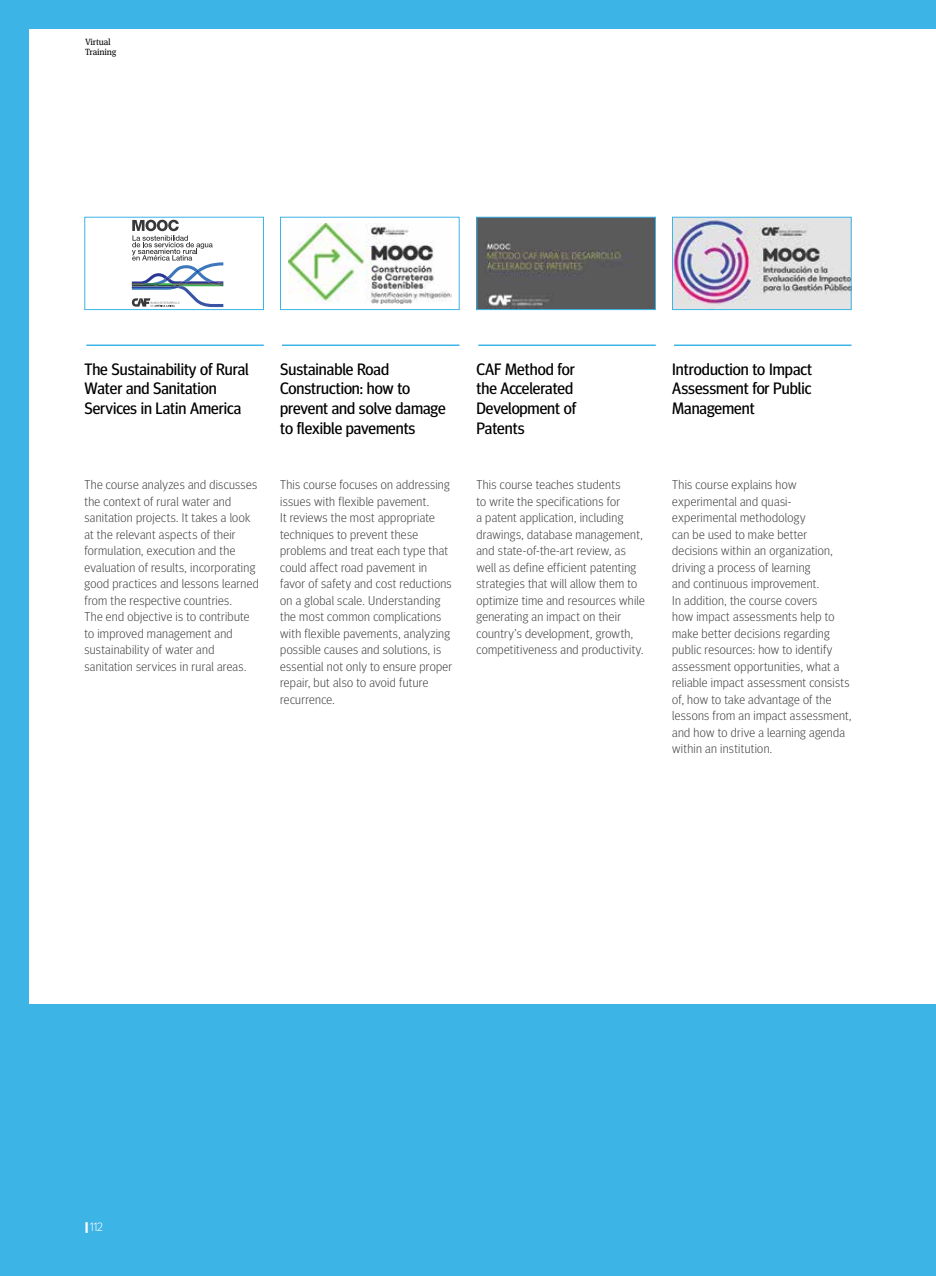
<style>
.page{position:relative;width:936px;height:1276px;background:#fff}
.page>*{position:absolute;margin:0;border:0;box-sizing:border-box;transform-origin:0 0}
.t1{font:16.5px/19.8px "Meta Headline Pro";color:#000}
.t2{font:300 12.75px/16.5px "Meta Headline Pro";letter-spacing:.025em;color:#414042}
.t3{font:300 12px "Meta Headline Pro";color:#fff}
.t4{font:9px/10.5px "Meta Serif Pro";letter-spacing:-.02em;color:#000}
.s1{font-weight:900}
</style>
<div class="page">
<div style="left:0;top:0;width:935px;height:1276px;background:#3cb4e5"></div>
<div style="left:30px;top:30px;width:905px;height:973px;background:#fff"></div>
<div style="left:84px;top:217px;width:180px;height:93px;border:1px solid #3cb4e5"></div>
<hr style="left:86px;top:344px;width:178px;height:2px;background:#3cb4e5">
<img style="left:288px;top:224px;width:163px;height:79px">
<div style="left:280px;top:217px;width:179px;height:93px;border:1px solid #3cb4e5"></div>
<hr style="left:282px;top:344px;width:177px;height:2px;background:#3cb4e5">
<img style="left:478px;top:219px;width:175px;height:89px">
<div style="left:476px;top:217px;width:179px;height:93px;border:1px solid #3cb4e5"></div>
<hr style="left:478px;top:344px;width:177px;height:2px;background:#3cb4e5">
<img style="left:674px;top:219px;width:175px;height:89px">
<div style="left:672px;top:217px;width:179px;height:93px;border:1px solid #3cb4e5"></div>
<hr style="left:674px;top:344px;width:177px;height:2px;background:#3cb4e5">
<svg style="left:132px;top:220px;width:91px;height:87px"></svg>
<p class="t4" style="left:85px;top:36px;width:33px">Virtual<br>Training</p>
<p class="t1" style="left:84px;top:358px;width:166px">The Sustainability of Rural<br>Water and Sanitation<br>Services in Latin America</p>
<p class="t2" style="left:84px;top:475px;width:176px">The course analyzes and discusses the context of rural water and sanitation projects. It takes a look at the relevant aspects of their formulation, execution and the evaluation of results, incorporating good practices and lessons learned from the respective countries.<br>The end objective is to contribute to improved management and sustainability of water and sanitation services in rural areas.</p>
<p class="t1" style="left:280px;top:358px;width:167px">Sustainable Road<br>Construction: how to prevent and solve damage to flexible pavements</p>
<p class="t2" style="left:280px;top:475px;width:173px">This course focuses on addressing issues with flexible pavement.<br>It reviews the most appropriate techniques to prevent these problems and treat each type that could affect road pavement in favor of safety and cost reductions on a global scale. Understanding the most common complications with flexible pavements, analyzing possible causes and solutions, is essential not only to ensure proper repair, but also to avoid future recurrence.</p>
<p class="t1" style="left:476px;top:358px;width:101px">CAF Method for the Accelerated<br>Development of<br>Patents</p>
<p class="t2" style="left:476px;top:475px;width:170px">This course teaches students<br>to write the specifications for<br>a patent application, including drawings, database management, and state-of-the-art review, as well as define efficient patenting strategies that will allow them to optimize time and resources while generating an impact on their country’s development, growth, competitiveness and productivity.</p>
<p class="t1" style="left:672px;top:358px;width:141px;text-align:justify">Introduction to Impact Assessment for Public Management</p>
<p class="t2" style="left:672px;top:475px;width:181px">This course explains how experimental and quasi&shy;experimental methodology<br>can be used to make better decisions within an organization, driving a process of learning<br>and continuous improvement.<br>In addition, the course covers<br>how impact assessments help to make better decisions regarding public resources: how to identify assessment opportunities, what a reliable impact assessment consists of, how to take advantage of the lessons from an impact assessment, and how to drive a learning agenda within an institution.</p>
<p class="t3" style="left:85px;top:1218px;width:19px"><span class="s1">|</span> 112</p>
</div>
